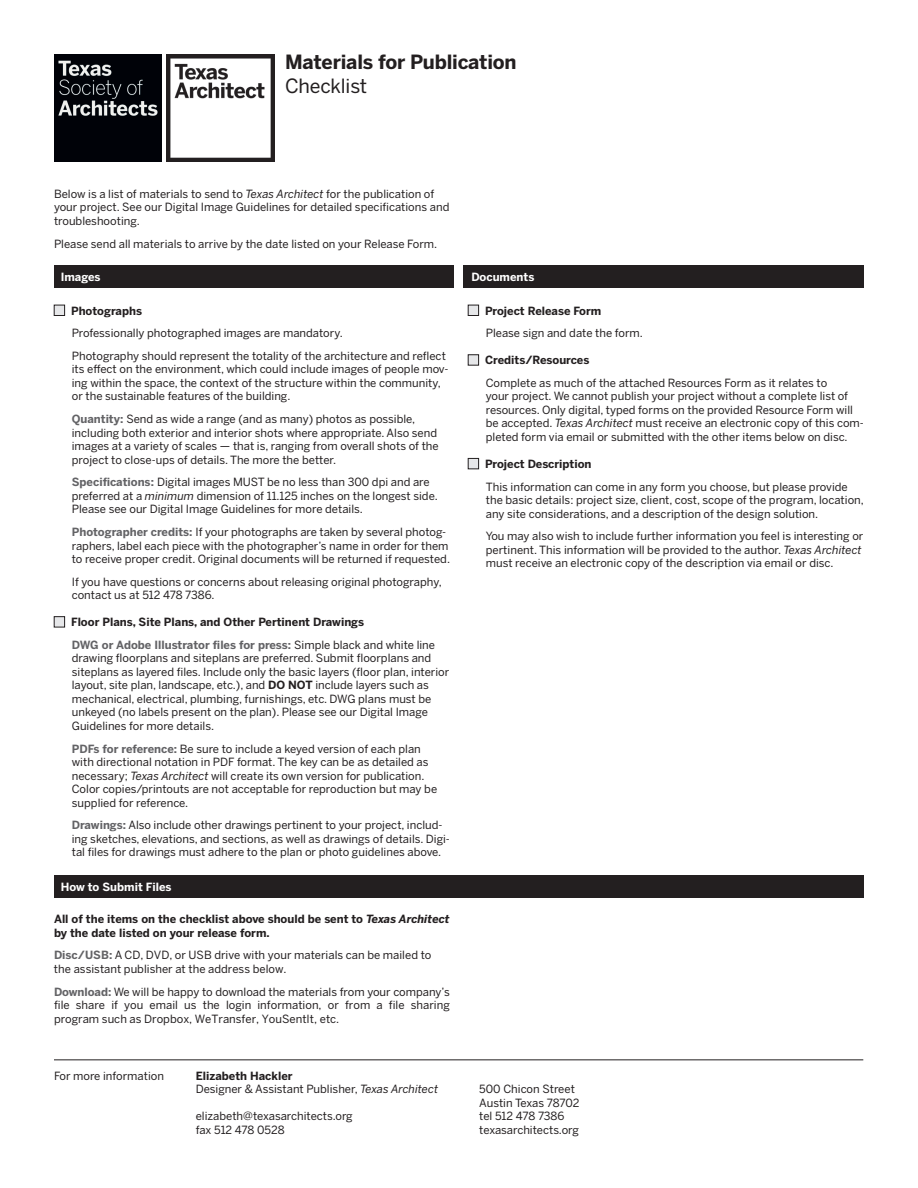
<style>
.page{position:relative;width:918px;height:1188px;background:#fff}
.page>*{position:absolute;margin:0;border:0;box-sizing:border-box;transform-origin:0 0}
.t1{font:700 19.5px "Benton Sans";letter-spacing:-.01em;color:#231f20}
.t2{font:19.5px "Benton Sans";letter-spacing:-.01em;color:#231f20}
.Paragraph_Style_1{font:11.25px/13.5px "Benton Sans";color:#231f20}
.subheads-black{font:700 11.25px "Benton Sans";color:#231f20}
.Paragraph_Style_1-2{font:700 11.25px/13.5px "Benton Sans";color:#231f20}
.subheads-_white_on_b{font:700 11.25px "Benton Sans";color:#fff}
.s1{font-style:italic}
.s2{font-weight:700;color:#636366}
.s3{font-weight:700}
</style>
<div class="page">
<img style="left:54px;top:54px;width:108px;height:108px">
<img style="left:167px;top:54px;width:108px;height:108px">
<div style="left:54px;top:266px;width:810px;height:22px;background:#231f20"></div>
<div style="left:54px;top:305px;width:11px;height:11px;background:#e6e7e9"></div>
<div style="left:54px;top:305px;width:11px;height:11px;border:1px solid #231f20"></div>
<div style="left:54px;top:617px;width:11px;height:10px;background:#e6e7e9"></div>
<div style="left:54px;top:616px;width:11px;height:11px;border:1px solid #231f20"></div>
<div style="left:468px;top:305px;width:11px;height:10px;background:#e6e7e9"></div>
<div style="left:468px;top:305px;width:11px;height:11px;border:1px solid #231f20"></div>
<div style="left:468px;top:355px;width:11px;height:10px;background:#e6e7e9"></div>
<div style="left:468px;top:355px;width:11px;height:10px;border:1px solid #231f20"></div>
<div style="left:468px;top:458px;width:11px;height:11px;background:#e6e7e9"></div>
<div style="left:468px;top:458px;width:11px;height:11px;border:1px solid #231f20"></div>
<div style="left:454px;top:247px;width:9px;height:89px;background:#fff"></div>
<div style="left:54px;top:876px;width:810px;height:22px;background:#231f20"></div>
<hr style="left:54px;top:1059px;width:809px;height:1px;background:#231f20">
<p class="t1" style="left:285px;top:51px;width:233px">Materials for Publication</p>
<p class="t2" style="left:285px;top:75px;width:84px">Checklist</p>
<p class="Paragraph_Style_1" style="left:54px;top:187px;width:397px">Below is a list of materials to send to <span class="s1">Texas Architect</span> for the publication of your project. See our Digital Image Guidelines for detailed specifications and troubleshooting.</p>
<p class="Paragraph_Style_1" style="left:54px;top:237px;width:385px">Please send all materials to arrive by the date listed on your Release Form.</p>
<p class="subheads-_white_on_b" style="left:61px;top:270px;width:41px">Images</p>
<p class="subheads-_white_on_b" style="left:471px;top:270px;width:64px">Documents</p>
<p class="subheads-black" style="left:71px;top:304px;width:72px">Photographs</p>
<p class="Paragraph_Style_1" style="left:72px;top:326px;width:273px">Professionally photographed images are mandatory.</p>
<p class="Paragraph_Style_1" style="left:72px;top:349px;width:378px">Photography should represent the totality of the architecture and reflect its effect on the environment, which could include images of people mov&shy;ing within the space, the context of the structure within the community, or the sustainable features of the building.</p>
<p class="Paragraph_Style_1" style="left:72px;top:412px;width:368px"><span class="s2">Quantity:</span> Send as wide a range (and as many) photos as possible, including both exterior and interior shots where appropriate. Also send images at a variety of scales — that is, ranging from overall shots of the project to close-ups of details. The more the better.</p>
<p class="Paragraph_Style_1" style="left:72px;top:475px;width:367px"><span class="s2">Specifications:</span> Digital images MUST be no less than 300 dpi and are preferred at a <span class="s1">minimum</span> dimension of 11.125 inches on the longest side.<br>Please see our Digital Image Guidelines for more details.</p>
<p class="Paragraph_Style_1" style="left:72px;top:525px;width:380px"><span class="s2">Photographer credits:</span> If your photographs are taken by several photog&shy;raphers, label each piece with the photographer’s name in order for them to receive proper credit. Original documents will be returned if requested.</p>
<p class="Paragraph_Style_1" style="left:72px;top:575px;width:372px">If you have questions or concerns about releasing original photography, contact us at 512 478 7386.</p>
<p class="subheads-black" style="left:71px;top:615px;width:294px">Floor Plans, Site Plans, and Other Pertinent Drawings</p>
<p class="Paragraph_Style_1" style="left:72px;top:638px;width:379px"><span class="s2">DWG or Adobe Illustrator files for press:</span> Simple black and white line drawing floorplans and siteplans are preferred. Submit floorplans and siteplans as layered files. Include only the basic layers (floor plan, interior layout, site plan, landscape, etc.), and <span class="s3">DO NOT</span> include layers such as mechanical, electrical, plumbing, furnishings, etc. DWG plans must be unkeyed (no labels present on the plan). Please see our Digital Image Guidelines for more details.</p>
<p class="Paragraph_Style_1" style="left:72px;top:742px;width:367px"><span class="s2">PDFs for reference:</span> Be sure to include a keyed version of each plan with directional notation in PDF format. The key can be as detailed as necessary; <span class="s1">Texas Architect</span> will create its own version for publication.<br>Color copies/printouts are not acceptable for reproduction but may be supplied for reference.</p>
<p class="Paragraph_Style_1" style="left:72px;top:818px;width:380px"><span class="s2">Drawings:</span> Also include other drawings pertinent to your project, includ&shy;ing sketches, elevations, and sections, as well as drawings of details. Digi&shy;tal files for drawings must adhere to the plan or photo guidelines above.</p>
<p class="subheads-black" style="left:485px;top:304px;width:118px">Project Release Form</p>
<p class="Paragraph_Style_1" style="left:486px;top:326px;width:159px">Please sign and date the form.</p>
<p class="subheads-black" style="left:485px;top:354px;width:106px">Credits/Resources</p>
<p class="Paragraph_Style_1" style="left:486px;top:376px;width:380px">Complete as much of the attached Resources Form as it relates to<br>your project. We cannot publish your project without a complete list of resources. Only digital, typed forms on the provided Resource Form will be accepted. <span class="s1">Texas Architect</span> must receive an electronic copy of this com&shy;pleted form via email or submitted with the other items below on disc.</p>
<p class="subheads-black" style="left:485px;top:457px;width:108px">Project Description</p>
<p class="Paragraph_Style_1" style="left:486px;top:480px;width:380px">This information can come in any form you choose, but please provide the basic details: project size, client, cost, scope of the program, location, any site considerations, and a description of the design solution.</p>
<p class="Paragraph_Style_1" style="left:486px;top:529px;width:379px">You may also wish to include further information you feel is interesting or pertinent. This information will be provided to the author. <span class="s1">Texas Architect </span>must receive an electronic copy of the description via email or disc.</p>
<p class="subheads-_white_on_b" style="left:61px;top:880px;width:112px">How to Submit Files</p>
<p class="Paragraph_Style_1-2" style="left:54px;top:912px;width:397px">All of the items on the checklist above should be sent to <span class="s1">Texas Architect </span>by the date listed on your release form.</p>
<p class="Paragraph_Style_1" style="left:54px;top:948px;width:379px"><span class="s2">Disc/USB:</span> A CD, DVD, or USB drive with your materials can be mailed to the assistant publisher at the address below.</p>
<p class="Paragraph_Style_1" style="left:54px;top:985px;width:397px;text-align:justify"><span class="s2">Download:</span> We will be happy to download the materials from your company’s file share if you email us the login information, or from a file sharing program such as Dropbox, WeTransfer, YouSentIt, etc.</p>
<p class="Paragraph_Style_1" style="left:54px;top:1069px;width:112px">For more information</p>
<p class="Paragraph_Style_1-2" style="left:196px;top:1069px;width:98px">Elizabeth Hackler</p>
<p class="Paragraph_Style_1" style="left:196px;top:1083px;width:244px">Designer &amp; Assistant Publisher, <span class="s1">Texas Architect</span></p>
<p class="Paragraph_Style_1" style="left:479px;top:1083px;width:97px">500 Chicon Street</p>
<p class="Paragraph_Style_1" style="left:479px;top:1096px;width:102px">Austin Texas 78702</p>
<p class="Paragraph_Style_1" style="left:196px;top:1110px;width:159px">elizabeth@texasarchitects.org</p>
<p class="Paragraph_Style_1" style="left:479px;top:1110px;width:87px">tel 512 478 7386</p>
<p class="Paragraph_Style_1" style="left:196px;top:1123px;width:90px">fax 512 478 0528</p>
<p class="Paragraph_Style_1" style="left:479px;top:1123px;width:101px">texasarchitects.org</p>
</div>
